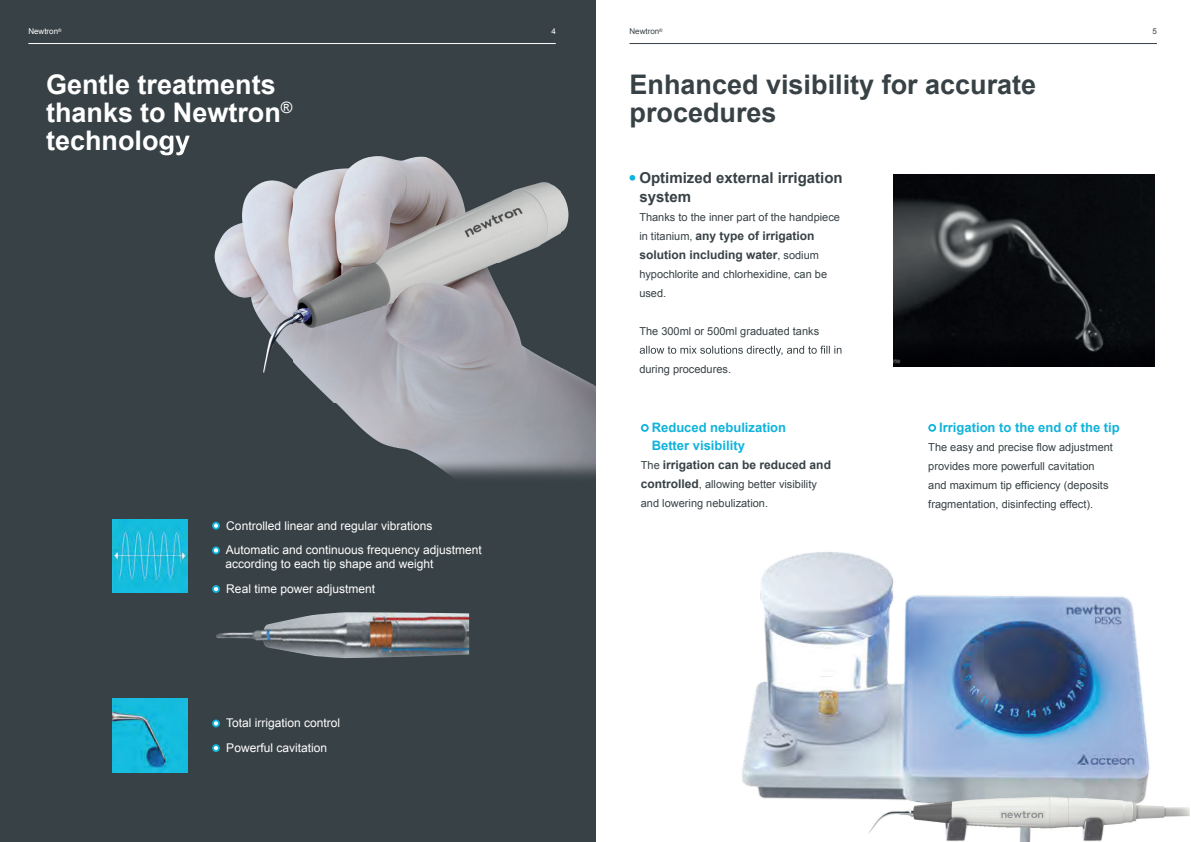
<style>
.page{position:relative;width:1191px;height:842px;background:#fff}
.page>*{position:absolute;margin:0;border:0;box-sizing:border-box;transform-origin:0 0}
.t1{font:700 27px/28px "Arial";color:#fff}
.t2{font:700 27px/28px "Arial";color:#384145}
.t3{font:700 15px/19px "Arial";color:#384145}
.t4{font:700 13px/18px "Arial";color:#10b3db}
.t5{font:12px/24.7px "Arial";color:#fff}
.t6{font:700 12px/19px "Arial";color:#384145}
.t7{font:11px/19px "Arial";color:#384145}
.t8{font:8px "Arial";color:#fff}
.t9{font:8px "Arial";color:#384145}
.t10{font:4.7px "Arial";color:#fff}
.t11{font:4.7px "Arial";color:#384145}
.s1{font-weight:400;font-size:11px}
.s2{font-weight:700;font-size:12px}
</style>
<div class="page">
<div style="left:0;top:0;width:595px;height:842px;background:#384145"></div>
<hr style="left:28px;top:43px;width:528px;height:1px;background:#fff">
<svg style="left:212px;top:522px;width:8px;height:8px"></svg>
<svg style="left:214px;top:524px;width:4px;height:4px"></svg>
<svg style="left:212px;top:546px;width:8px;height:8px"></svg>
<svg style="left:214px;top:548px;width:4px;height:4px"></svg>
<svg style="left:212px;top:585px;width:8px;height:8px"></svg>
<svg style="left:214px;top:587px;width:4px;height:4px"></svg>
<img style="left:216px;top:612px;width:253px;height:46px">
<svg style="left:212px;top:719px;width:8px;height:8px"></svg>
<svg style="left:214px;top:721px;width:4px;height:4px"></svg>
<svg style="left:212px;top:744px;width:8px;height:8px"></svg>
<svg style="left:214px;top:746px;width:4px;height:4px"></svg>
<img style="left:113px;top:519px;width:74px;height:74px">
<img style="left:113px;top:698px;width:74px;height:74px">
<hr style="left:629px;top:43px;width:528px;height:1px;background:#384145">
<svg style="left:629px;top:175px;width:6px;height:6px"></svg>
<svg style="left:640px;top:346px;width:201px;height:10px"></svg>
<svg style="left:641px;top:424px;width:7px;height:8px"></svg>
<svg style="left:642px;top:426px;width:5px;height:4px"></svg>
<svg style="left:928px;top:424px;width:8px;height:8px"></svg>
<svg style="left:930px;top:426px;width:4px;height:4px"></svg>
<img style="left:164px;top:155px;width:431px;height:323px">
<img style="left:160px;top:135px;width:30px;height:20px">
<img style="left:742px;top:552px;width:447px;height:290px">
<img style="left:893px;top:175px;width:262px;height:192px">
<p class="t10" style="left:58px;top:27px;width:5px">®</p>
<p class="t8" style="left:28px;top:26px;width:31px">Newtron</p>
<p class="t8" style="left:551px;top:26px;width:6px">4</p>
<h1 class="t1" style="left:46px;top:71px;width:248px">Gentle treatments thanks to Newtron<sup>® </sup>technology</h1>
<p class="t5" style="left:226px;top:513px;width:258px">Controlled linear and regular vibrations<br>Automatic and continuous frequency adjustment</p>
<p class="t5" style="left:225px;top:552px;width:210px">according to each tip shape and weight<br>Real time power adjustment</p>
<p class="t5" style="left:226px;top:711px;width:116px">Total irrigation control<br>Powerful cavitation</p>
<p class="t11" style="left:659px;top:27px;width:5px">®</p>
<p class="t9" style="left:629px;top:26px;width:31px">Newtron</p>
<p class="t9" style="left:1152px;top:26px;width:6px">5</p>
<h1 class="t2" style="left:629px;top:71px;width:408px">Enhanced visibility for accurate procedures</h1>
<h2 class="t3" style="left:639px;top:168px;width:205px">Optimized external irrigation system</h2>
<p class="t7" style="left:639px;top:207px;width:202px">Thanks to the inner part of the handpiece</p>
<p class="t6" style="left:639px;top:226px;width:181px"><span class="s1">in titanium,</span> any type of irrigation solution including water<span class="s1">, sodium</span></p>
<p class="t7" style="left:639px;top:264px;width:189px">hypochlorite and chlorhexidine, can be used.</p>
<p class="t7" style="left:639px;top:321px;width:181px">The 300ml or 500ml graduated tanks</p>
<p class="t7" style="left:639px;top:359px;width:93px">during procedures.</p>
<p class="t4" style="left:651px;top:419px;width:136px">Reduced nebulization<br>Better visibility</p>
<p class="t6" style="left:641px;top:455px;width:192px"><span class="s1">The</span> irrigation can be reduced and</p>
<p class="t7" style="left:641px;top:475px;width:177px"><span class="s2">controlled</span>, allowing better visibility and lowering nebulization.</p>
<p class="t4" style="left:939px;top:419px;width:182px">Irrigation to the end of the tip</p>
<p class="t7" style="left:928px;top:437px;width:186px">The easy and precise flow adjustment provides more powerfull cavitation and maximum tip efficiency (deposits fragmentation, disinfecting effect).</p>
</div>
